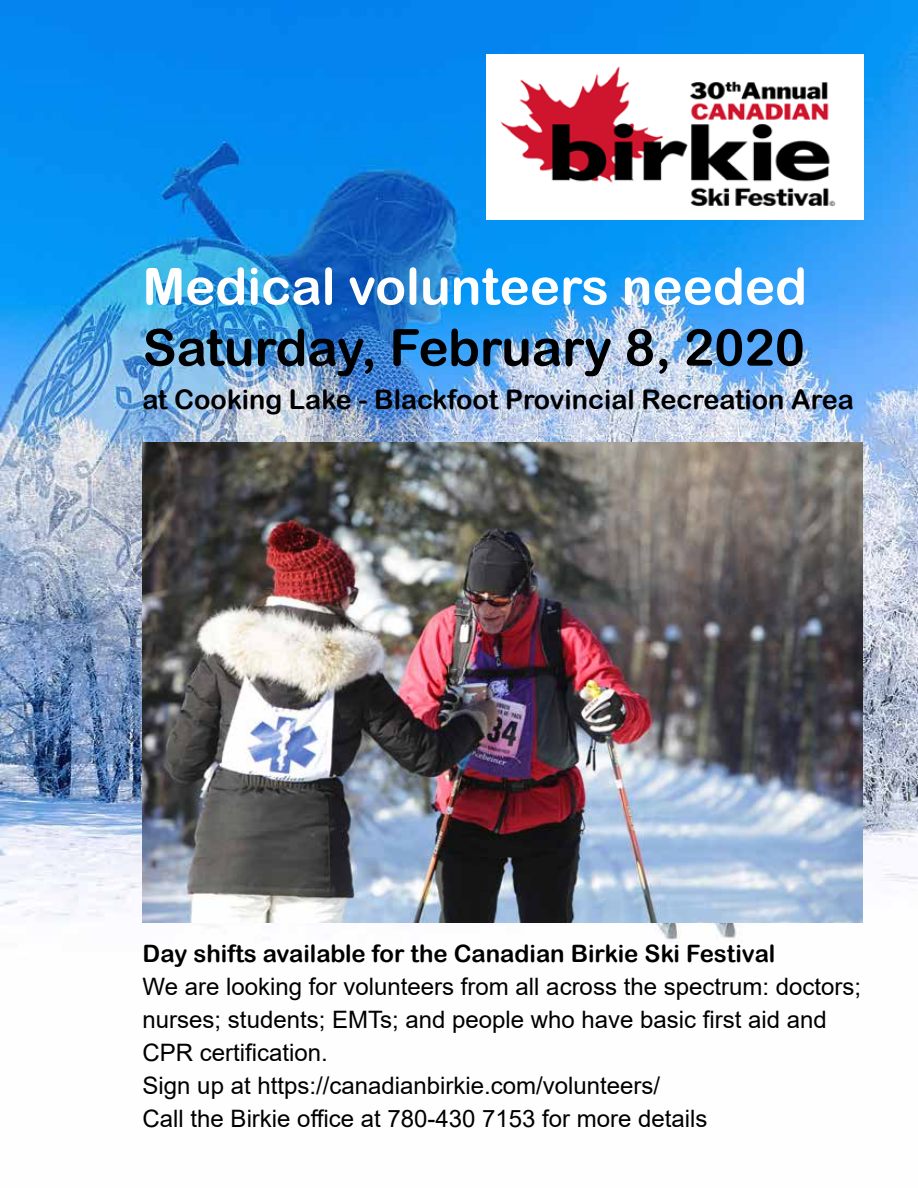
<style>
.page{position:relative;width:918px;height:1188px;background:#fff}
.page>*{position:absolute;margin:0;border:0;box-sizing:border-box;transform-origin:0 0}
.t1{font:51px "Arial Rounded MT Bold";color:#fff}
.t2{font:51px "Arial Rounded MT Bold";color:#000}
.t3{font:27px "Arial Rounded MT Bold";color:#000}
.t4{font:24px/33px "Arial";color:#000}
.t5{font:24px "Arial Rounded MT Bold";color:#000}
</style>
<div class="page">
<img style="left:0;top:0;width:918px;height:943px">
<img style="left:143px;top:443px;width:720px;height:480px">
<img style="left:487px;top:54px;width:377px;height:166px">
<h1 class="t1" style="left:143px;top:256px;width:666px">Medical volunteers needed</h1>
<h1 class="t2" style="left:143px;top:317px;width:664px">Saturday, February 8, 2020</h1>
<p class="t3" style="left:143px;top:384px;width:713px">at Cooking Lake - Blackfoot Provincial Recreation Area</p>
<p class="t5" style="left:143px;top:940px;width:634px">Day shifts available for the Canadian Birkie Ski Festival</p>
<p class="t4" style="left:143px;top:970px;width:720px">We are looking for volunteers from all across the spectrum: doctors; nurses; students; EMTs; and people who have basic first aid and CPR certification.<br>Sign up at https://canadianbirkie.com/volunteers/<br>Call the Birkie office at 780-430 7153 for more details</p>
</div>
